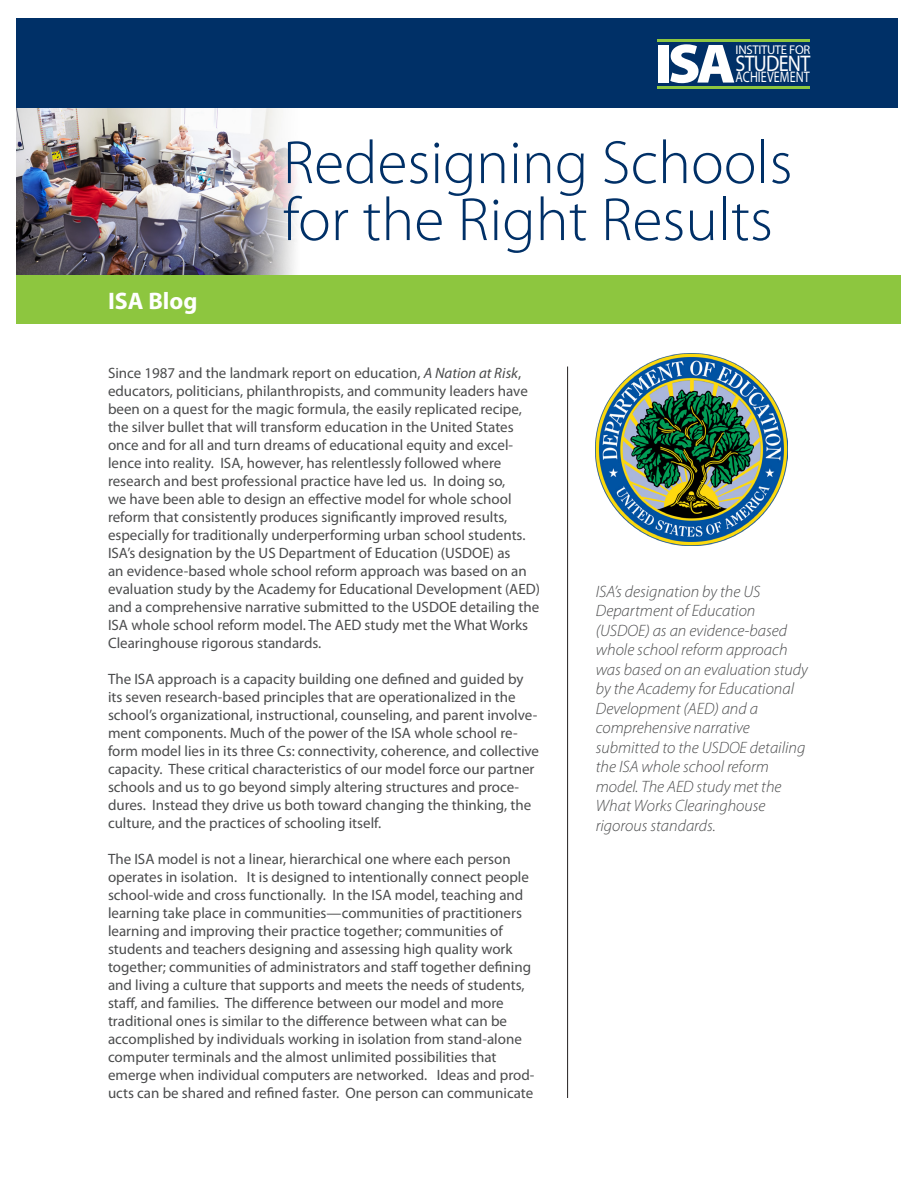
<style>
.page{position:relative;width:918px;height:1188px;background:#fff}
.page>*{position:absolute;margin:0;border:0;box-sizing:border-box;transform-origin:0 0}
.t1{font:300 61.5px "Myriad Pro";color:#003067}
.t2{font:900 55.8px "Myriad Pro";color:#fff;scale:1.04 1}
.t3{font:700 24px "Myriad Pro";color:#fff}
.t4{font:22.65px "Myriad Pro";letter-spacing:-.035em;color:#fff;scale:.88 1}
.t5{font:italic 300 16.5px/19.5px "Myriad Pro";color:#4b4c4d}
.t6{font:15.3px "Myriad Pro";letter-spacing:.005em;color:#fff;scale:.79 1}
.t7{font:15px/18px "Myriad Pro";color:#4b4c4d}
.t8{font:12.75px "Myriad Pro";letter-spacing:-.025em;color:#fff}
.s1{font-style:italic}
</style>
<div class="page">
<img style="left:16px;top:108px;width:281px;height:167px">
<div style="left:16px;top:18px;width:882px;height:90px;background:#003067"></div>
<div style="left:16px;top:275px;width:885px;height:49px;background:#8dc63f"></div>
<hr style="left:658px;top:39px;width:152px;height:2px;background:#8dc63f">
<hr style="left:658px;top:86px;width:152px;height:2px;background:#8dc63f">
<hr style="left:567px;top:367px;width:1px;height:731px;background:#231f20">
<img style="left:596px;top:354px;width:192px;height:192px">
<p class="t2" style="left:654px;top:26px;width:80px">ISA</p>
<p class="t8" style="left:736px;top:42px;width:76px">INSTITUTE FOR</p>
<p class="t4" style="left:736px;top:49px;width:86px">STUDENT</p>
<p class="t6" style="left:736px;top:68px;width:95px">ACHIEVEMENT</p>
<p class="t3" style="left:108px;top:285px;width:91px">ISA Blog</p>
<p class="t1" style="left:283px;top:126px;width:511px">Redesigning Schools</p>
<p class="t1" style="left:283px;top:183px;width:492px">for the Right Results</p>
<p class="t7" style="left:108px;top:364px;width:433px">Since 1987 and the landmark report on education, <span class="s1">A Nation at Risk</span>, educators, politicians, philanthropists, and community leaders have been on a quest for the magic formula, the easily replicated recipe, the silver bullet that will transform education in the United States once and for all and turn dreams of educational equity and excel&shy;lence into reality. ISA, however, has relentlessly followed where research and best professional practice have led us. In doing so,<br>we have been able to design an effective model for whole school reform that consistently produces significantly improved results, especially for traditionally underperforming urban school students.<br>ISA’s designation by the US Department of Education (USDOE) as<br>an evidence-based whole school reform approach was based on an evaluation study by the Academy for Educational Development (AED) and a comprehensive narrative submitted to the USDOE detailing the ISA whole school reform model. The AED study met the What Works Clearinghouse rigorous standards.</p>
<p class="t7" style="left:108px;top:670px;width:433px">The ISA approach is a capacity building one defined and guided by its seven research-based principles that are operationalized in the school’s organizational, instructional, counseling, and parent involve&shy;ment components. Much of the power of the ISA whole school re&shy;form model lies in its three Cs: connectivity, coherence, and collective capacity. These critical characteristics of our model force our partner schools and us to go beyond simply altering structures and proce&shy;dures. Instead they drive us both toward changing the thinking, the culture, and the practices of schooling itself.</p>
<p class="t7" style="left:108px;top:850px;width:428px">The ISA model is not a linear, hierarchical one where each person operates in isolation. It is designed to intentionally connect people school-wide and cross functionally. In the ISA model, teaching and learning take place in communities—communities of practitioners learning and improving their practice together; communities of students and teachers designing and assessing high quality work together; communities of administrators and staff together defining and living a culture that supports and meets the needs of students, staff, and families. The difference between our model and more traditional ones is similar to the difference between what can be accomplished by individuals working in isolation from stand-alone computer terminals and the almost unlimited possibilities that emerge when individual computers are networked. Ideas and prod&shy;ucts can be shared and refined faster. One person can communicate</p>
<p class="t5" style="left:596px;top:581px;width:166px">ISA’s designation by the US</p>
<p class="t5" style="left:596px;top:601px;width:161px">Department of Education</p>
<p class="t5" style="left:596px;top:620px;width:214px">(USDOE) as an evidence-based whole school reform approach was based on an evaluation study by the Academy for Educational<br>Development (AED) and a</p>
<p class="t5" style="left:596px;top:718px;width:156px">comprehensive narrative</p>
<p class="t5" style="left:596px;top:737px;width:211px">submitted to the USDOE detailing the ISA whole school reform</p>
<p class="t5" style="left:596px;top:776px;width:187px">model. The AED study met the<br>What Works Clearinghouse</p>
<p class="t5" style="left:596px;top:815px;width:121px">rigorous standards.</p>
</div>
